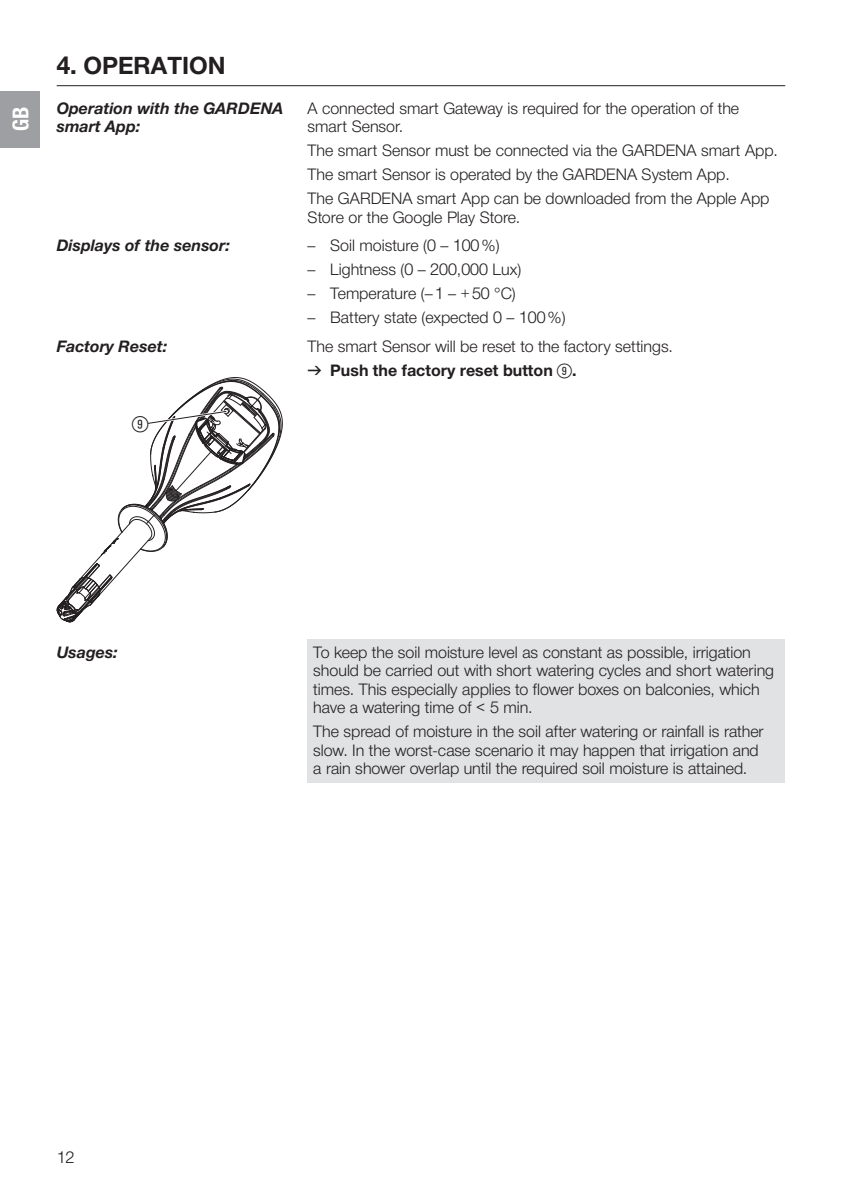
<style>
.page{position:relative;width:842px;height:1191px;background:#fff}
.page>*{position:absolute;margin:0;border:0;box-sizing:border-box;transform-origin:0 0}
.t1{font:700 24px "Gardena Sans";color:#231f20}
.t2{font:700 22px "Gardena Sans Cond";color:#fff}
.t3{font:22px "Ziffernim Kreisund Quadrat BQ";color:#231f20}
.t4{font:16px/18.4px "Gardena Sans";color:#231f20}
.t5{font:italic 700 16px/18.4px "Gardena Sans";color:#231f20}
.s1{font-family:"Formdruck"}
.s2{font-weight:700}
.s3{font-family:"Ziffernim Kreisund Quadrat BQ";font-size:20px}
</style>
<div class="page">
<div style="left:308px;top:639px;width:477px;height:143px;background:#e1e2e4"></div>
<hr style="left:57px;top:85px;width:728px;height:1px;background:#231f20">
<svg style="left:57px;top:377px;width:226px;height:245px"></svg>
<div style="left:0;top:91px;width:40px;height:56px;background:#9d9fa2"></div>
<h2 class="t2" style="left:5px;top:131px;width:26px;rotate:-90deg">GB</h2>
<h1 class="t1" style="left:57px;top:48px;width:170px">4. OPERATION</h1>
<p class="t5" style="left:57px;top:98px;width:228px">Operation with the GARDENA smart App:</p>
<p class="t4" style="left:308px;top:98px;width:433px">A connected smart Gateway is required for the operation of the smart Sensor.</p>
<p class="t4" style="left:308px;top:138px;width:472px;line-height:24px">The smart Sensor must be connected via the GARDENA smart App.<br>The smart Sensor is operated by the GARDENA System App.<br>The GARDENA smart App can be downloaded from the Apple App</p>
<p class="t4" style="left:308px;top:207px;width:214px">Store or the Google Play Store.</p>
<p class="t5" style="left:57px;top:235px;width:175px">Displays of the sensor:</p>
<p class="t4" style="left:308px;top:235px;width:193px">– Soil moisture (0 – 100%)</p>
<p class="t4" style="left:308px;top:260px;width:215px">– Lightness (0 – 200,000 Lux)</p>
<p class="t4" style="left:308px;top:284px;width:210px">– Temperature (–1 – +50 °C)</p>
<p class="t4" style="left:308px;top:308px;width:260px">– Battery state (expected 0 – 100%)</p>
<p class="t5" style="left:57px;top:336px;width:112px">Factory Reset:</p>
<p class="t4" style="left:308px;top:333px;width:367px;line-height:24px">The smart Sensor will be reset to the factory settings. <span class="s1">v</span> <span class="s2">Push the factory reset button</span> <span class="s3">(9)</span><span class="s2">.</span></p>
<h2 class="t3" style="left:132px;top:411px;width:18px">9</h2>
<p class="t5" style="left:57px;top:642px;width:63px">Usages:</p>
<p class="t4" style="left:313px;top:642px;width:462px">To keep the soil moisture level as constant as possible, irrigation should be carried out with short watering cycles and short watering times. This especially applies to flower boxes on balconies, which have a watering time of &lt; 5 min.</p>
<p class="t4" style="left:313px;top:721px;width:452px">The spread of moisture in the soil after watering or rainfall is rather slow. In the worst-case scenario it may happen that irrigation and a rain shower overlap until the required soil moisture is attained.</p>
<p class="t4" style="left:57px;top:1147px;width:19px">12</p>
</div>
